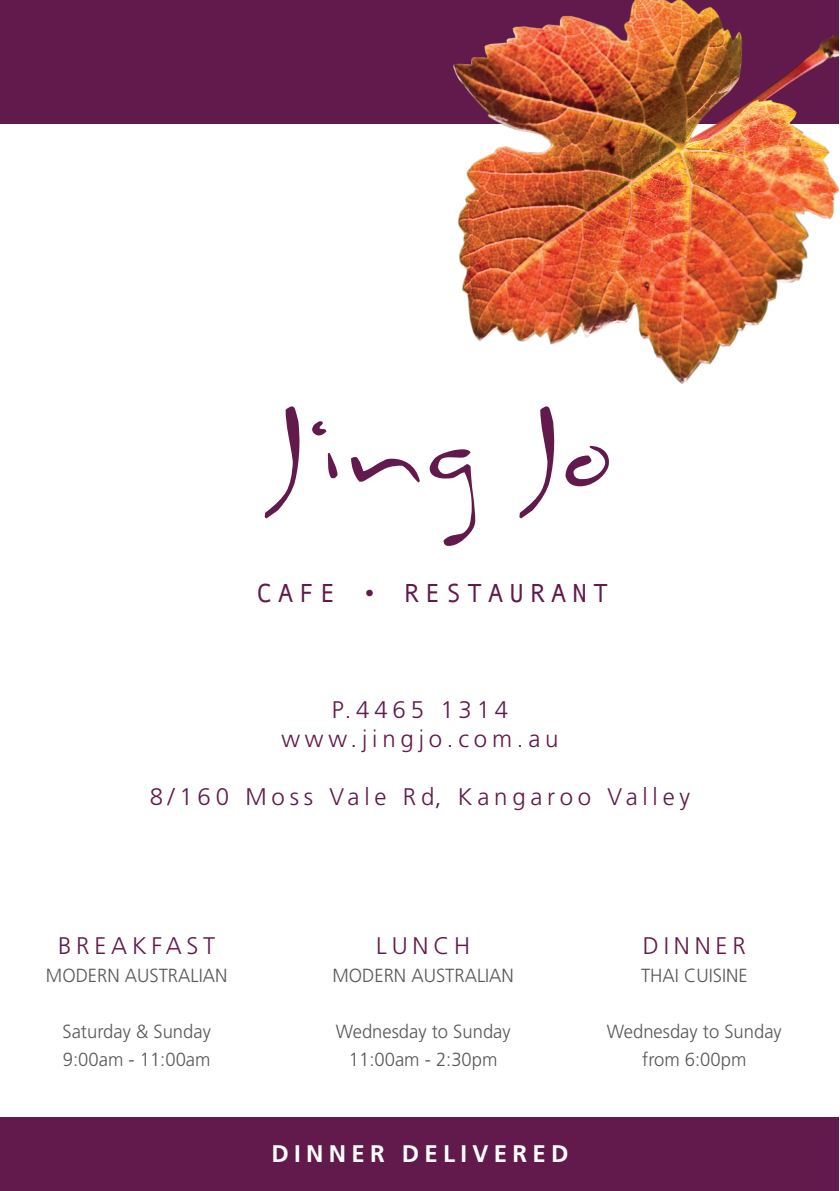
<style>
.page{position:relative;width:840px;height:1191px;background:#fff}
.page>*{position:absolute;margin:0;border:0;box-sizing:border-box;transform-origin:0 0}
.t1{font:26.2px "Andale Mono";letter-spacing:.2em;color:#62194b}
.t2{font:300 24px/28.8px "Frutiger";letter-spacing:.2em;color:#62194b;text-align:center}
.t3{font:700 24px "Frutiger";letter-spacing:.22em;color:#fff}
.t4{font:300 19px/28px "Frutiger";color:#57585a;text-align:center}
</style>
<div class="page">
<div style="left:0;top:1px;width:838px;height:122px;background:#62194b"></div>
<div style="left:0;top:1117px;width:838px;height:74px;background:#62194b"></div>
<svg style="left:264px;top:406px;width:35px;height:112px"></svg>
<svg style="left:312px;top:421px;width:25px;height:57px"></svg>
<svg style="left:351px;top:457px;width:68px;height:25px"></svg>
<svg style="left:429px;top:449px;width:46px;height:97px"></svg>
<svg style="left:519px;top:406px;width:35px;height:112px"></svg>
<svg style="left:565px;top:446px;width:43px;height:40px"></svg>
<img style="left:449px;top:1px;width:389px;height:383px">
<h1 class="t1" style="left:257px;top:578px;width:353px">CAFE • RESTAURANT</h1>
<p class="t2" style="left:281px;top:695px;width:278px">P.4465 1314 www.jingjo.com.au</p>
<p class="t2" style="left:150px;top:782px;width:541px">8/160 Moss Vale Rd, Kangaroo Valley</p>
<p class="t2" style="left:58px;top:931px;width:159px">BREAKFAST</p>
<p class="t4" style="left:46px;top:961px;width:183px">MODERN AUSTRALIAN</p>
<p class="t4" style="left:62px;top:1017px;width:150px;text-align:left">Saturday &amp; Sunday<br>9:00am - 11:00am</p>
<p class="t2" style="left:376px;top:931px;width:95px">LUNCH</p>
<p class="t4" style="left:332px;top:961px;width:183px">MODERN AUSTRALIAN</p>
<p class="t4" style="left:335px;top:1017px;width:176px">Wednesday to Sunday<br>11:00am - 2:30pm</p>
<p class="t3" style="left:271px;top:1139px;width:298px">DINNER DELIVERED</p>
<p class="t2" style="left:642px;top:931px;width:104px">DINNER</p>
<p class="t4" style="left:640px;top:961px;width:108px">THAI CUISINE</p>
<p class="t4" style="left:606px;top:1017px;width:176px">Wednesday to Sunday from 6:00pm</p>
</div>
